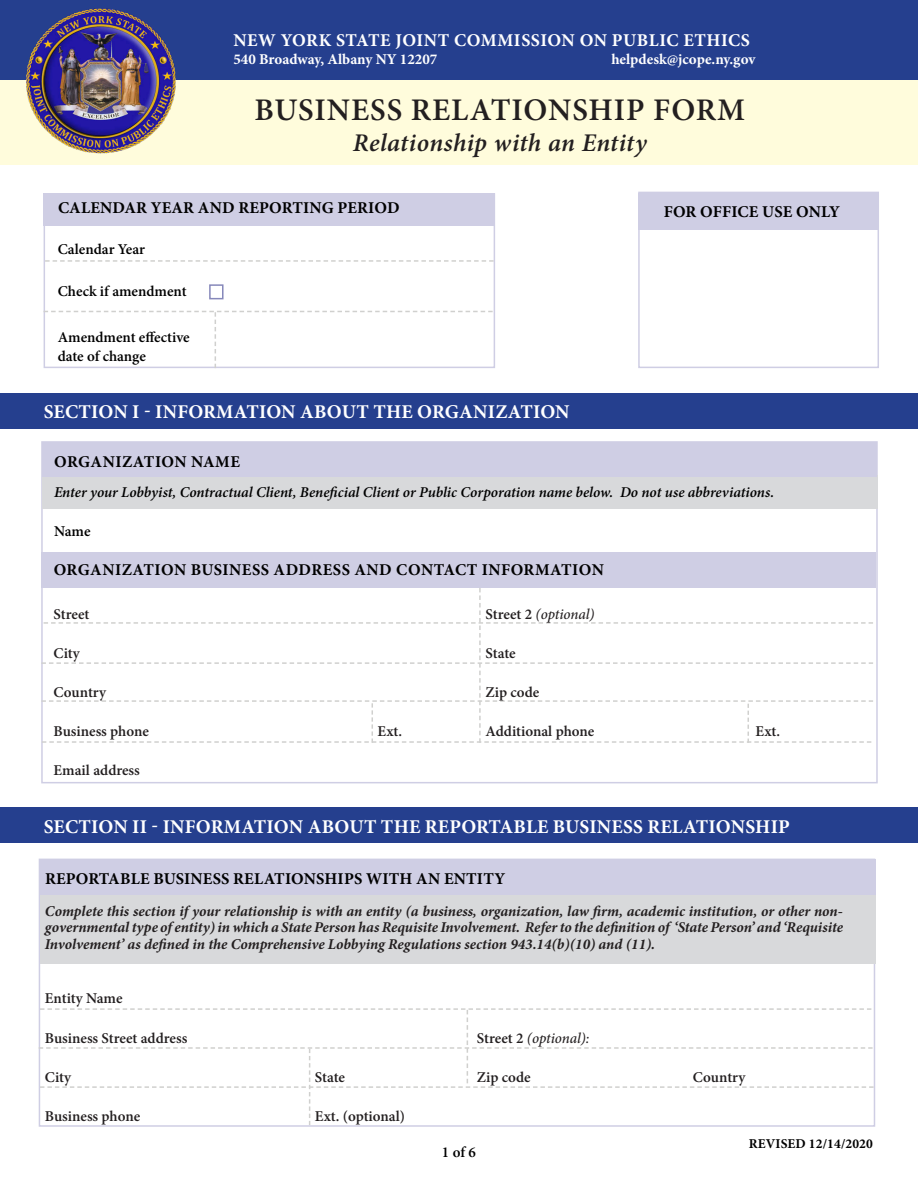
<style>
.page{position:relative;width:918px;height:1188px;background:#fff}
.page>*{position:absolute;margin:0;border:0;box-sizing:border-box;transform-origin:0 0}
.t1{font:600 31.5px "Minion Pro";letter-spacing:.03em;color:#231f20}
.t2{font:italic 600 25.5px "Minion Pro";letter-spacing:.015em;color:#231f20}
.t3{font:700 19.5px "Minion Pro";letter-spacing:.01em;color:#fff}
.t4{font:700 18px "Minion Pro";letter-spacing:.03em;color:#fff}
.t5{font:700 16.5px "Minion Pro";letter-spacing:.01em;color:#000}
.t6{font:700 16.5px "Minion Pro";letter-spacing:.03em;color:#000}
.t7{font:italic 700 15px/16.5px "Minion Pro";color:#231f20;text-align:justify}
.t8{font:600 15px "Minion Pro";color:#231f20}
.t9{font:italic 600 15px "Minion Pro";letter-spacing:-.005em;color:#000}
.t10{font:600 15px "Minion Pro";color:#000}
.t11{font:700 15px "Minion Pro";color:#fff}
.t12{font:italic 500 15px "Minion Pro";letter-spacing:-.01em;color:#231f20}
.t13{font:700 13.5px "Minion Pro";letter-spacing:.01em;color:#000}
.s1{font-weight:600;font-style:normal}
</style>
<div class="page">
<div style="left:0;top:394px;width:918px;height:35px;background:#253f8e"></div>
<div style="left:43px;top:475px;width:835px;height:34px;background:#d8d9db"></div>
<div style="left:0;top:53px;width:918px;height:112px;background:#fffcdc"></div>
<div style="left:43px;top:443px;width:834px;height:34px;background:#cfcee4"></div>
<div style="left:0;top:0;width:918px;height:80px;background:#253f8e"></div>
<div style="left:41px;top:552px;width:835px;height:35px;background:#cfcee4"></div>
<img style="left:26px;top:8px;width:150px;height:146px">
<svg style="left:41px;top:588px;width:832px;height:155px"></svg>
<div style="left:40px;top:895px;width:835px;height:69px;background:#d8d9db"></div>
<div style="left:40px;top:859px;width:835px;height:36px;background:#cfcee4"></div>
<svg style="left:39px;top:1008px;width:835px;height:117px"></svg>
<div style="left:0;top:808px;width:918px;height:35px;background:#253f8e"></div>
<div style="left:638px;top:193px;width:241px;height:37px;background:#cfcee4"></div>
<div style="left:638px;top:192px;width:241px;height:176px;border:2px solid #cfcee4"></div>
<div style="left:44px;top:193px;width:451px;height:33px;background:#cfcee4"></div>
<div style="left:209px;top:284px;width:15px;height:15px;border:2px solid #8688ba"></div>
<svg style="left:45px;top:260px;width:449px;height:2px"></svg>
<svg style="left:44px;top:311px;width:449px;height:57px"></svg>
<p class="t4" style="left:233px;top:27px;width:518px">NEW YORK STATE JOINT COMMISSION ON PUBLIC ETHICS</p>
<p class="t11" style="left:233px;top:48px;width:206px">540 Broadway, Albany NY 12207</p>
<p class="t11" style="left:611px;top:48px;width:146px">helpdesk@jcope.ny.gov</p>
<p class="t1" style="left:254px;top:88px;width:492px">BUSINESS RELATIONSHIP FORM</p>
<p class="t2" style="left:353px;top:125px;width:295px">Relationship with an Entity</p>
<p class="t5" style="left:58px;top:196px;width:343px">CALENDAR YEAR AND REPORTING PERIOD</p>
<p class="t10" style="left:58px;top:239px;width:89px">Calendar Year</p>
<p class="t10" style="left:58px;top:281px;width:130px">Check if amendment</p>
<p class="t10" style="left:58px;top:326px;width:134px">Amendment effective</p>
<p class="t10" style="left:58px;top:346px;width:90px">date of change</p>
<p class="t3" style="left:44px;top:398px;width:527px">SECTION I - INFORMATION ABOUT THE ORGANIZATION</p>
<p class="t5" style="left:664px;top:200px;width:178px">FOR OFFICE USE ONLY</p>
<p class="t6" style="left:54px;top:450px;width:187px">ORGANIZATION NAME</p>
<p class="t9" style="left:54px;top:482px;width:722px">Enter your Lobbyist, Contractual Client, Beneficial Client or Public Corporation name below. Do not use abbreviations.</p>
<p class="t10" style="left:54px;top:521px;width:38px">Name</p>
<p class="t6" style="left:54px;top:558px;width:552px">ORGANIZATION BUSINESS ADDRESS AND CONTACT INFORMATION</p>
<p class="t8" style="left:54px;top:604px;width:37px">Street</p>
<p class="t12" style="left:486px;top:604px;width:110px"><span class="s1">Street 2</span> (optional)</p>
<p class="t8" style="left:54px;top:643px;width:28px">City</p>
<p class="t8" style="left:486px;top:643px;width:31px">State</p>
<p class="t8" style="left:54px;top:682px;width:54px">Country</p>
<p class="t8" style="left:486px;top:682px;width:55px">Zip code</p>
<p class="t8" style="left:54px;top:721px;width:97px">Business phone</p>
<p class="t8" style="left:378px;top:721px;width:26px">Ext.</p>
<p class="t8" style="left:486px;top:721px;width:110px">Additional phone</p>
<p class="t8" style="left:756px;top:721px;width:26px">Ext.</p>
<p class="t8" style="left:54px;top:760px;width:88px">Email address</p>
<p class="t3" style="left:44px;top:814px;width:748px">SECTION II - INFORMATION ABOUT THE REPORTABLE BUSINESS RELATIONSHIP</p>
<p class="t5" style="left:45px;top:868px;width:462px">REPORTABLE BUSINESS RELATIONSHIPS WITH AN ENTITY</p>
<p class="t7" style="left:45px;top:903px;width:800px">Complete this section if your relationship is with an entity (a business, organization, law firm, academic institution, or other non&shy;governmental type of entity) in which a State Person has Requisite Involvement. Refer to the definition of ‘State Person’ and ‘Requisite Involvement’ as defined in the Comprehensive Lobbying Regulations section 943.14(b)(10) and (11).</p>
<p class="t8" style="left:45px;top:988px;width:79px">Entity Name</p>
<p class="t8" style="left:45px;top:1028px;width:144px">Business Street address</p>
<p class="t12" style="left:477px;top:1028px;width:114px"><span class="s1">Street 2</span> (optional):</p>
<p class="t8" style="left:45px;top:1067px;width:28px">City</p>
<p class="t8" style="left:315px;top:1067px;width:31px">State</p>
<p class="t8" style="left:477px;top:1067px;width:55px">Zip code</p>
<p class="t8" style="left:693px;top:1067px;width:54px">Country</p>
<p class="t8" style="left:45px;top:1106px;width:97px">Business phone</p>
<p class="t8" style="left:315px;top:1106px;width:92px">Ext. (optional)</p>
<p class="t10" style="left:442px;top:1142px;width:36px">1 of 6</p>
<p class="t13" style="left:749px;top:1134px;width:126px">REVISED 12/14/2020</p>
</div>
